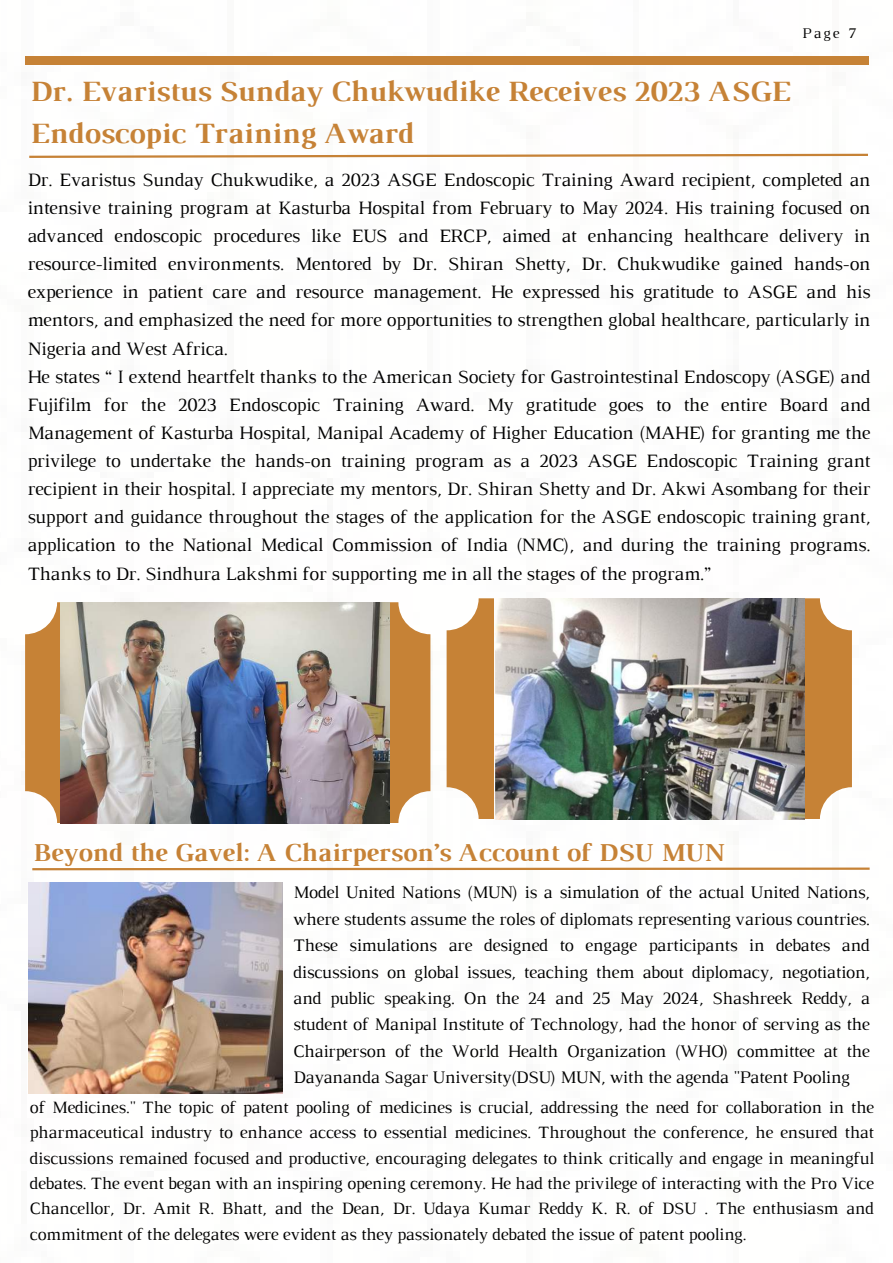
<style>
.page{position:relative;width:893px;height:1263px;background:#fff}
.page>*{position:absolute;margin:0;border:0;box-sizing:border-box;transform-origin:0 0}
.t1{font:700 30px/41.6px "Luthier";color:#c68236}
.t2{font:700 26.33px "Luthier";color:#c68236}
.t3{font:19.27px/28.1px "Luthier";letter-spacing:-.02em;color:#000}
.t4{font:18px/26.4px "Luthier";letter-spacing:-.02em;color:#000;text-align:justify}
.t5{font:17.62px/25.3px "Luthier";letter-spacing:-.02em;color:#000;text-align:justify}
.t6{font:15.08px "Luthier";color:#000}
</style>
<div class="page">
<div style="left:25px;top:57px;width:843px;height:7px;background:#c68236"></div>
<svg style="left:29px;top:153px;width:839px;height:5px"></svg>
<svg style="left:25px;top:602px;width:405px;height:221px;background:#cd9455"></svg>
<img style="left:61px;top:602px;width:328px;height:221px">
<div style="left:446px;top:598px;width:406px;height:221px;background:#c68236;border-radius:32px"></div>
<img style="left:494px;top:598px;width:310px;height:221px">
<svg style="left:32px;top:867px;width:838px;height:4px"></svg>
<img style="left:29px;top:882px;width:254px;height:211px">
<p class="t6" style="left:802px;top:28px;width:56px">Page 7</p>
<h1 class="t1" style="left:30px;top:73px;width:761px">Dr. Evaristus Sunday Chukwudike Receives 2023 ASGE<br>Endoscopic Training Award</h1>
<p class="t3" style="left:27px;top:167px;width:844px">Dr. Evaristus Sunday Chukwudike, a 2023 ASGE Endoscopic Training Award recipient, completed an intensive training program at Kasturba Hospital from February to May 2024. His training focused on advanced endoscopic procedures like EUS and ERCP, aimed at enhancing healthcare delivery in resource-limited environments. Mentored by Dr. Shiran Shetty, Dr. Chukwudike gained hands-on experience in patient care and resource management. He expressed his gratitude to ASGE and his mentors, and emphasized the need for more opportunities to strengthen global healthcare, particularly in Nigeria and West Africa.<br>He states “ I extend heartfelt thanks to the American Society for Gastrointestinal Endoscopy (ASGE) and Fujifilm for the 2023 Endoscopic Training Award. My gratitude goes to the entire Board and Management of Kasturba Hospital, Manipal Academy of Higher Education (MAHE) for granting me the privilege to undertake the hands-on training program as a 2023 ASGE Endoscopic Training grant recipient in their hospital. I appreciate my mentors, Dr. Shiran Shetty and Dr. Akwi Asombang for their support and guidance throughout the stages of the application for the ASGE endoscopic training grant, application to the National Medical Commission of India (NMC), and during the training programs.<br>Thanks to Dr. Sindhura Lakshmi for supporting me in all the stages of the program.”</p>
<h2 class="t2" style="left:32px;top:843px;width:692px">Beyond the Gavel: A Chairperson’s Account of DSU MUN</h2>
<p class="t4" style="left:293px;top:880px;width:578px">Model United Nations (MUN) is a simulation of the actual United Nations, where students assume the roles of diplomats representing various countries.<br>These simulations are designed to engage participants in debates and discussions on global issues, teaching them about diplomacy, negotiation, and public speaking. On the 24 and 25 May 2024, Shashreek Reddy, a student of Manipal Institute of Technology, had the honor of serving as the Chairperson of the World Health Organization (WHO) committee at the Dayananda Sagar University(DSU) MUN, with the agenda "Patent Pooling</p>
<p class="t5" style="left:30px;top:1096px;width:846px">of Medicines." The topic of patent pooling of medicines is crucial, addressing the need for collaboration in the pharmaceutical industry to enhance access to essential medicines. Throughout the conference, he ensured that discussions remained focused and productive, encouraging delegates to think critically and engage in meaningful debates. The event began with an inspiring opening ceremony. He had the privilege of interacting with the Pro Vice Chancellor, Dr. Amit R. Bhatt, and the Dean, Dr. Udaya Kumar Reddy K. R. of DSU . The enthusiasm and commitment of the delegates were evident as they passionately debated the issue of patent pooling.</p>
</div>
